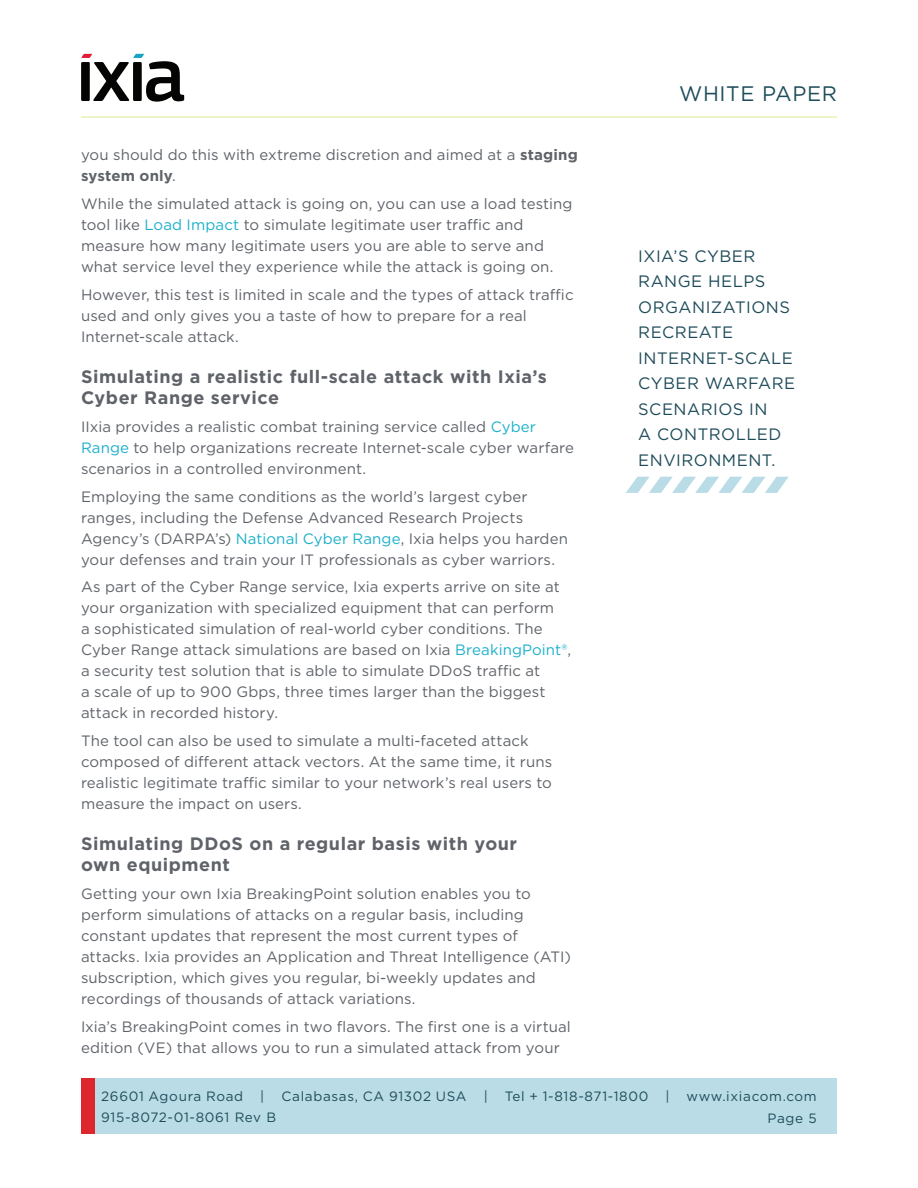
<style>
.page{position:relative;width:918px;height:1188px;background:#fff}
.page>*{position:absolute;margin:0;border:0;box-sizing:border-box;transform-origin:0 0}
.t1{font:21px "Gotham";letter-spacing:.03em;color:#1e4c5a}
.Header_2{font:700 18px/21px "Gotham";letter-spacing:.03em;color:#5f6369}
.White_Paper_Call_Out{font:16.5px/25.5px "Gotham";letter-spacing:.03em;color:#1e4c5a}
.Body{font:15px/21px "Gotham";letter-spacing:.005em;color:#5f6369}
.t2{font:13.5px "Gotham";letter-spacing:.05em;color:#1e4c5a}
.s1{font-weight:700}
.s2{color:#1cb0ca}
</style>
<div class="page">
<div style="left:81px;top:1079px;width:756px;height:55px;background:#b9dce6"></div>
<div style="left:81px;top:1079px;width:13px;height:55px;background:#dc272d"></div>
<hr style="left:81px;top:117px;width:756px;height:1px;background:#dcea90">
<svg style="left:81px;top:54px;width:103px;height:48px"></svg>
<svg style="left:626px;top:477px;width:163px;height:16px"></svg>
<p class="Body" style="left:81px;top:144px;width:498px">you should do this with extreme discretion and aimed at a <span class="s1">staging system only</span>.</p>
<p class="Body" style="left:81px;top:193px;width:493px">While the simulated attack is going on, you can use a load testing tool like <span class="s2">Load Impact</span> to simulate legitimate user traffic and measure how many legitimate users you are able to serve and what service level they experience while the attack is going on.</p>
<p class="Body" style="left:81px;top:284px;width:494px">However, this test is limited in scale and the types of attack traffic used and only gives you a taste of how to prepare for a real<br>Internet-scale attack.</p>
<p class="Header_2" style="left:81px;top:366px;width:468px">Simulating a realistic full-scale attack with Ixia’s<br>Cyber Range service</p>
<p class="Body" style="left:81px;top:416px;width:495px">IIxia provides a realistic combat training service called <span class="s2">Cyber<br>Range</span> to help organizations recreate Internet-scale cyber warfare scenarios in a controlled environment.</p>
<p class="Body" style="left:81px;top:486px;width:489px">Employing the same conditions as the world’s largest cyber ranges, including the Defense Advanced Research Projects Agency’s (DARPA’s) <span class="s2">National Cyber Range</span>, Ixia helps you harden your defenses and train your IT professionals as cyber warriors.</p>
<p class="Body" style="left:81px;top:576px;width:492px">As part of the Cyber Range service, Ixia experts arrive on site at your organization with specialized equipment that can perform<br>a sophisticated simulation of real-world cyber conditions. The Cyber Range attack simulations are based on Ixia <span class="s2">BreakingPoint®</span>, a security test solution that is able to simulate DDoS traffic at<br>a scale of up to 900 Gbps, three times larger than the biggest attack in recorded history.</p>
<p class="Body" style="left:81px;top:730px;width:473px">The tool can also be used to simulate a multi-faceted attack composed of different attack vectors. At the same time, it runs realistic legitimate traffic similar to your network’s real users to measure the impact on users.</p>
<p class="Header_2" style="left:81px;top:834px;width:438px">Simulating DDoS on a regular basis with your own equipment</p>
<p class="Body" style="left:81px;top:883px;width:491px">Getting your own Ixia BreakingPoint solution enables you to perform simulations of attacks on a regular basis, including constant updates that represent the most current types of attacks. Ixia provides an Application and Threat Intelligence (ATI) subscription, which gives you regular, bi-weekly updates and recordings of thousands of attack variations.</p>
<p class="Body" style="left:81px;top:1016px;width:491px">Ixia’s BreakingPoint comes in two flavors. The first one is a virtual edition (VE) that allows you to run a simulated attack from your</p>
<h1 class="t1" style="left:679px;top:80px;width:159px">WHITE PAPER</h1>
<p class="White_Paper_Call_Out" style="left:638px;top:243px;width:158px">IXIA’S CYBER<br>RANGE HELPS<br>ORGANIZATIONS<br>RECREATE<br>INTERNET-SCALE<br>CYBER WARFARE<br>SCENARIOS IN<br>A CONTROLLED<br>ENVIRONMENT.</p>
<p class="t2" style="left:101px;top:1087px;width:144px">26601 Agoura Road</p>
<p class="t2" style="left:260px;top:1087px;width:6px">|</p>
<p class="t2" style="left:282px;top:1087px;width:187px">Calabasas, CA 91302 USA</p>
<p class="t2" style="left:484px;top:1087px;width:6px">|</p>
<p class="t2" style="left:505px;top:1087px;width:145px">Tel + 1-818-871-1800</p>
<p class="t2" style="left:665px;top:1087px;width:6px">|</p>
<p class="t2" style="left:687px;top:1087px;width:132px">www.ixiacom.com</p>
<p class="t2" style="left:101px;top:1109px;width:177px">915-8072-01-8061 Rev B</p>
<p class="t2" style="left:767px;top:1110px;width:51px">Page 5</p>
</div>
